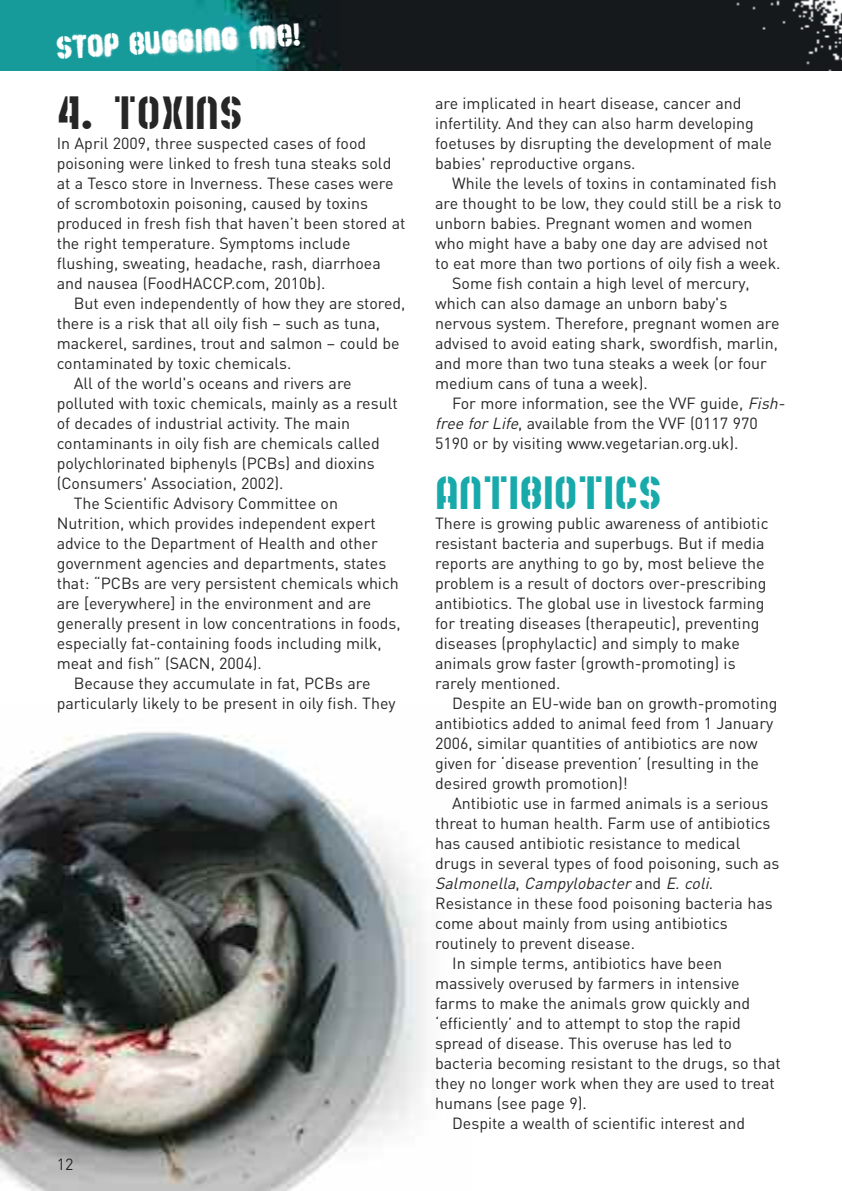
<style>
.page{position:relative;width:842px;height:1191px;background:#fff}
.page>*{position:absolute;margin:0;border:0;box-sizing:border-box;transform-origin:0 0}
.t1{font:36px "Mute Fruit";color:#18a9ab}
.t2{font:36px "Mute Fruit";color:#272627}
.t3{font:28px "Barrio 30";color:#fff}
.t4{font:16px/20px "DIN";color:#272627}
.t5{font:italic 16px "DIN";color:#272627}
.s1{font-style:italic}
.s2{font-style:normal}
</style>
<div class="page">
<img style="left:0;top:732px;width:425px;height:459px">
<div style="left:0;top:0;width:842px;height:71px;background:#15191c"></div>
<img style="left:0;top:0;width:342px;height:71px">
<img style="left:736px;top:0;width:106px;height:71px">
<h2 class="t3" style="left:56px;top:24px;width:245px;rotate:-3deg">stop bugging me!</h2>
<h1 class="t2" style="left:57px;top:102px;width:188px">4. TOXINS</h1>
<p class="t4" style="left:57px;top:134px;width:350px">In April 2009, three suspected cases of food poisoning were linked to fresh tuna steaks sold at a Tesco store in Inverness. These cases were of scrombotoxin poisoning, caused by toxins produced in fresh fish that haven’t been stored at the right temperature. Symptoms include flushing, sweating, headache, rash, diarrhoea and nausea (FoodHACCP.com, 2010b).</p>
<p class="t4" style="left:74px;top:294px;width:333px">But even independently of how they are stored,</p>
<p class="t4" style="left:57px;top:314px;width:325px">there is a risk that all oily fish – such as tuna,</p>
<p class="t4" style="left:57px;top:334px;width:345px">mackerel, sardines, trout and salmon – could be</p>
<p class="t4" style="left:57px;top:354px;width:236px">contaminated by toxic chemicals.</p>
<p class="t4" style="left:74px;top:374px;width:279px">All of the world's oceans and rivers are</p>
<p class="t4" style="left:57px;top:394px;width:342px">polluted with toxic chemicals, mainly as a result</p>
<p class="t4" style="left:57px;top:414px;width:295px">of decades of industrial activity. The main</p>
<p class="t4" style="left:57px;top:434px;width:325px">contaminants in oily fish are chemicals called</p>
<p class="t4" style="left:57px;top:454px;width:319px">polychlorinated biphenyls (PCBs) and dioxins</p>
<p class="t4" style="left:57px;top:474px;width:228px">(Consumers' Association, 2002).</p>
<p class="t4" style="left:74px;top:494px;width:266px">The Scientific Advisory Committee on</p>
<p class="t4" style="left:57px;top:514px;width:321px">Nutrition, which provides independent expert</p>
<p class="t4" style="left:57px;top:534px;width:323px">advice to the Department of Health and other</p>
<p class="t4" style="left:57px;top:554px;width:331px">government agencies and departments, states</p>
<p class="t4" style="left:57px;top:574px;width:344px">that: “PCBs are very persistent chemicals which</p>
<p class="t4" style="left:57px;top:594px;width:316px">are [everywhere] in the environment and are</p>
<p class="t4" style="left:57px;top:614px;width:346px">generally present in low concentrations in foods,</p>
<p class="t4" style="left:57px;top:634px;width:327px">especially fat-containing foods including milk,</p>
<p class="t4" style="left:57px;top:654px;width:207px">meat and fish” (SACN, 2004).</p>
<p class="t4" style="left:74px;top:674px;width:298px">Because they accumulate in fat, PCBs are</p>
<p class="t4" style="left:57px;top:694px;width:340px">particularly likely to be present in oily fish. They</p>
<p class="t4" style="left:57px;top:1154px;width:18px">12</p>
<p class="t4" style="left:435px;top:94px;width:338px">are implicated in heart disease, cancer and infertility. And they can also harm developing foetuses by disrupting the development of male babies' reproductive organs.</p>
<p class="t4" style="left:452px;top:174px;width:326px">While the levels of toxins in contaminated fish</p>
<p class="t4" style="left:435px;top:194px;width:348px">are thought to be low, they could still be a risk to</p>
<p class="t4" style="left:435px;top:214px;width:319px">unborn babies. Pregnant women and women</p>
<p class="t4" style="left:435px;top:234px;width:335px">who might have a baby one day are advised not</p>
<p class="t4" style="left:435px;top:254px;width:347px">to eat more than two portions of oily fish a week.</p>
<p class="t4" style="left:452px;top:274px;width:299px">Some fish contain a high level of mercury,</p>
<p class="t4" style="left:435px;top:294px;width:294px">which can also damage an unborn baby's</p>
<p class="t4" style="left:435px;top:314px;width:346px">nervous system. Therefore, pregnant women are</p>
<p class="t4" style="left:435px;top:334px;width:344px">advised to avoid eating shark, swordfish, marlin,</p>
<p class="t4" style="left:435px;top:354px;width:333px">and more than two tuna steaks a week (or four</p>
<p class="t4" style="left:435px;top:374px;width:214px">medium cans of tuna a week).</p>
<p class="t4" style="left:452px;top:394px;width:337px">For more information, see the VVF guide, <span class="s1">Fish-</span></p>
<p class="t4" style="left:435px;top:414px;width:324px"><span class="s1">freeforLife</span>, available from the VVF (0117 970</p>
<p class="t4" style="left:435px;top:434px;width:305px">5190 or by visiting www.vegetarian.org.uk).</p>
<h1 class="t1" style="left:435px;top:482px;width:228px">ANTIBIOTICS</h1>
<p class="t4" style="left:435px;top:514px;width:335px">There is growing public awareness of antibiotic resistant bacteria and superbugs. But if media reports are anything to go by, most believe the problem is a result of doctors over-prescribing antibiotics. The global use in livestock farming for treating diseases (therapeutic), preventing diseases (prophylactic) and simply to make animals grow faster (growth-promoting) is rarely mentioned.</p>
<p class="t4" style="left:435px;top:694px;width:344px;text-indent:17px">Despite an EU-wide ban on growth-promoting antibiotics added to animal feed from 1 January 2006, similar quantities of antibiotics are now given for ‘disease prevention’ (resulting in the desired growth promotion)!</p>
<p class="t4" style="left:452px;top:794px;width:318px">Antibiotic use in farmed animals is a serious</p>
<p class="t4" style="left:435px;top:814px;width:337px">threat to human health. Farm use of antibiotics</p>
<p class="t4" style="left:435px;top:834px;width:307px">has caused antibiotic resistance to medical</p>
<p class="t4" style="left:435px;top:854px;width:346px">drugs in several types of food poisoning, such as</p>
<p class="t5" style="left:435px;top:874px;width:279px">Salmonella<span class="s2">,</span> Campylobacter <span class="s2">a n d</span> E. coli<span class="s2">.</span></p>
<p class="t4" style="left:435px;top:894px;width:339px">Resistance in these food poisoning bacteria has</p>
<p class="t4" style="left:435px;top:914px;width:294px">come about mainly from using antibiotics</p>
<p class="t4" style="left:435px;top:934px;width:201px">routinely to prevent disease.</p>
<p class="t4" style="left:452px;top:954px;width:271px">In simple terms, antibiotics have been</p>
<p class="t4" style="left:435px;top:974px;width:306px">massively overused by farmers in intensive</p>
<p class="t4" style="left:435px;top:994px;width:317px">farms to make the animals grow quickly and</p>
<p class="t4" style="left:435px;top:1014px;width:307px">‘efficiently’ and to attempt to stop the rapid</p>
<p class="t4" style="left:435px;top:1034px;width:298px">spread of disease. This overuse has led to</p>
<p class="t4" style="left:435px;top:1054px;width:347px">bacteria becoming resistant to the drugs, so that</p>
<p class="t4" style="left:435px;top:1074px;width:341px">they no longer work when they are used to treat</p>
<p class="t4" style="left:435px;top:1094px;width:153px">humans (see page 9).</p>
<p class="t4" style="left:452px;top:1114px;width:295px">Despite a wealth of scientific interest and</p>
</div>
